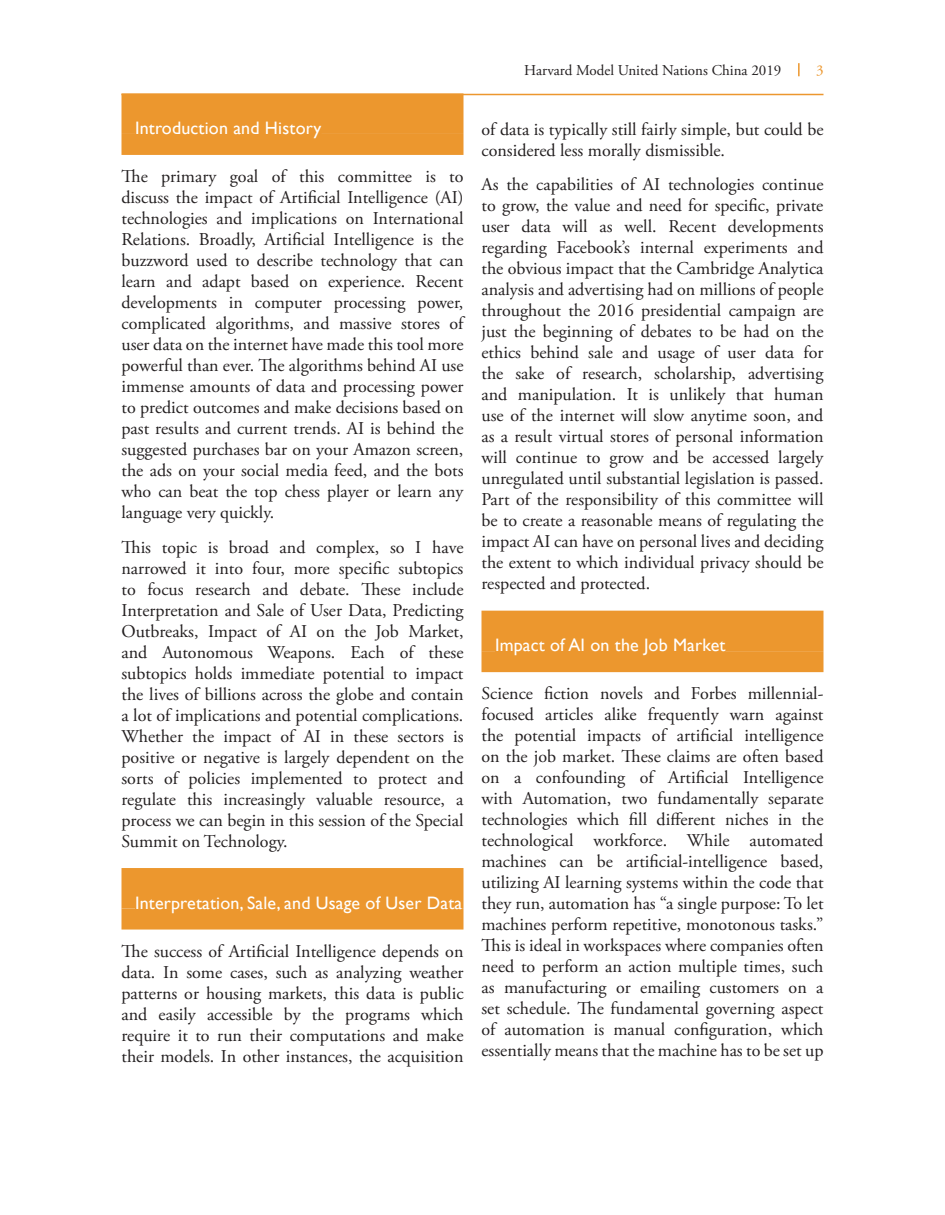
<style>
.page{position:relative;width:945px;height:1215px;background:#fff}
.page>*{position:absolute;margin:0;border:0;box-sizing:border-box;transform-origin:0 0}
.t1{font:18px/21px "Adobe Garamond Pro";color:#231f20;text-align:justify}
.t2{font:18px "Gill Sans";letter-spacing:.01em;color:#fff}
.t3{font:15px "Adobe Garamond Pro";color:#231f20}
.t4{font:15px "Adobe Garamond Pro";color:#ec972e}
</style>
<div class="page">
<hr style="left:122px;top:94px;width:702px;height:1px;background:#ec972e">
<svg style="left:798px;top:63px;width:2px;height:13px"></svg>
<div style="left:122px;top:93px;width:342px;height:41px;background:#ec972e"></div>
<div style="left:122px;top:134px;width:342px;height:21px;background:#ec972e"></div>
<div style="left:122px;top:868px;width:342px;height:41px;background:#ec972e"></div>
<div style="left:122px;top:909px;width:342px;height:21px;background:#ec972e"></div>
<div style="left:482px;top:611px;width:342px;height:40px;background:#ec972e"></div>
<div style="left:482px;top:651px;width:342px;height:21px;background:#ec972e"></div>
<p class="t3" style="left:524px;top:61px;width:259px">Harvard Model United Nations China 2019</p>
<p class="t4" style="left:816px;top:61px;width:9px">3</p>
<p class="t2" style="left:135px;top:117px;width:188px">Introduction and History</p>
<p class="t1" style="left:122px;top:166px;width:344px">The primary goal of this committee is to discuss the impact of Artificial Intelligence (AI) technologies and implications on International Relations. Broadly, Artificial Intelligence is the buzzword used to describe technology that can learn and adapt based on experience. Recent developments in computer processing power, complicated algorithms, and massive stores of user data on the internet have made this tool more powerful than ever. The algorithms behind AI use immense amounts of data and processing power to predict outcomes and make decisions based on past results and current trends. AI is behind the suggested purchases bar on your Amazon screen, the ads on your social media feed, and the bots who can beat the top chess player or learn any language very quickly.</p>
<p class="t1" style="left:122px;top:537px;width:344px">This topic is broad and complex, so I have narrowed it into four, more specific subtopics to focus research and debate. These include Interpretation and Sale of User Data, Predicting Outbreaks, Impact of AI on the Job Market, and Autonomous Weapons. Each of these subtopics holds immediate potential to impact the lives of billions across the globe and contain a lot of implications and potential complications.<br>Whether the impact of AI in these sectors is positive or negative is largely dependent on the sorts of policies implemented to protect and regulate this increasingly valuable resource, a process we can begin in this session of the Special Summit on Technology.</p>
<p class="t2" style="left:135px;top:892px;width:329px">Interpretation, Sale, and Usage of User Data</p>
<p class="t1" style="left:122px;top:941px;width:344px">The success of Artificial Intelligence depends on data. In some cases, such as analyzing weather patterns or housing markets, this data is public and easily accessible by the programs which require it to run their computations and make their models. In other instances, the acquisition</p>
<p class="t1" style="left:482px;top:119px;width:343px">of data is typically still fairly simple, but could be considered less morally dismissible.</p>
<p class="t1" style="left:482px;top:175px;width:344px">As the capabilities of AI technologies continue to grow, the value and need for specific, private user data will as well. Recent developments regarding Facebook’s internal experiments and the obvious impact that the Cambridge Analytica analysis and advertising had on millions of people throughout the 2016 presidential campaign are just the beginning of debates to be had on the ethics behind sale and usage of user data for the sake of research, scholarship, advertising and manipulation. It is unlikely that human use of the internet will slow anytime soon, and as a result virtual stores of personal information will continue to grow and be accessed largely unregulated until substantial legislation is passed.<br>Part of the responsibility of this committee will be to create a reasonable means of regulating the impact AI can have on personal lives and deciding the extent to which individual privacy should be respected and protected.</p>
<p class="t2" style="left:495px;top:635px;width:232px">Impact of AI on the Job Market</p>
<p class="t1" style="left:482px;top:684px;width:344px">Science fiction novels and Forbes millennial&shy;focused articles alike frequently warn against the potential impacts of artificial intelligence on the job market. These claims are often based on a confounding of Artificial Intelligence with Automation, two fundamentally separate technologies which fill different niches in the technological workforce. While automated machines can be artificial-intelligence based, utilizing AI learning systems within the code that they run, automation has “a single purpose: To let machines perform repetitive, monotonous tasks.” This is ideal in workspaces where companies often need to perform an action multiple times, such as manufacturing or emailing customers on a set schedule. The fundamental governing aspect of automation is manual configuration, which essentially means that the machine has to be set up</p>
</div>
